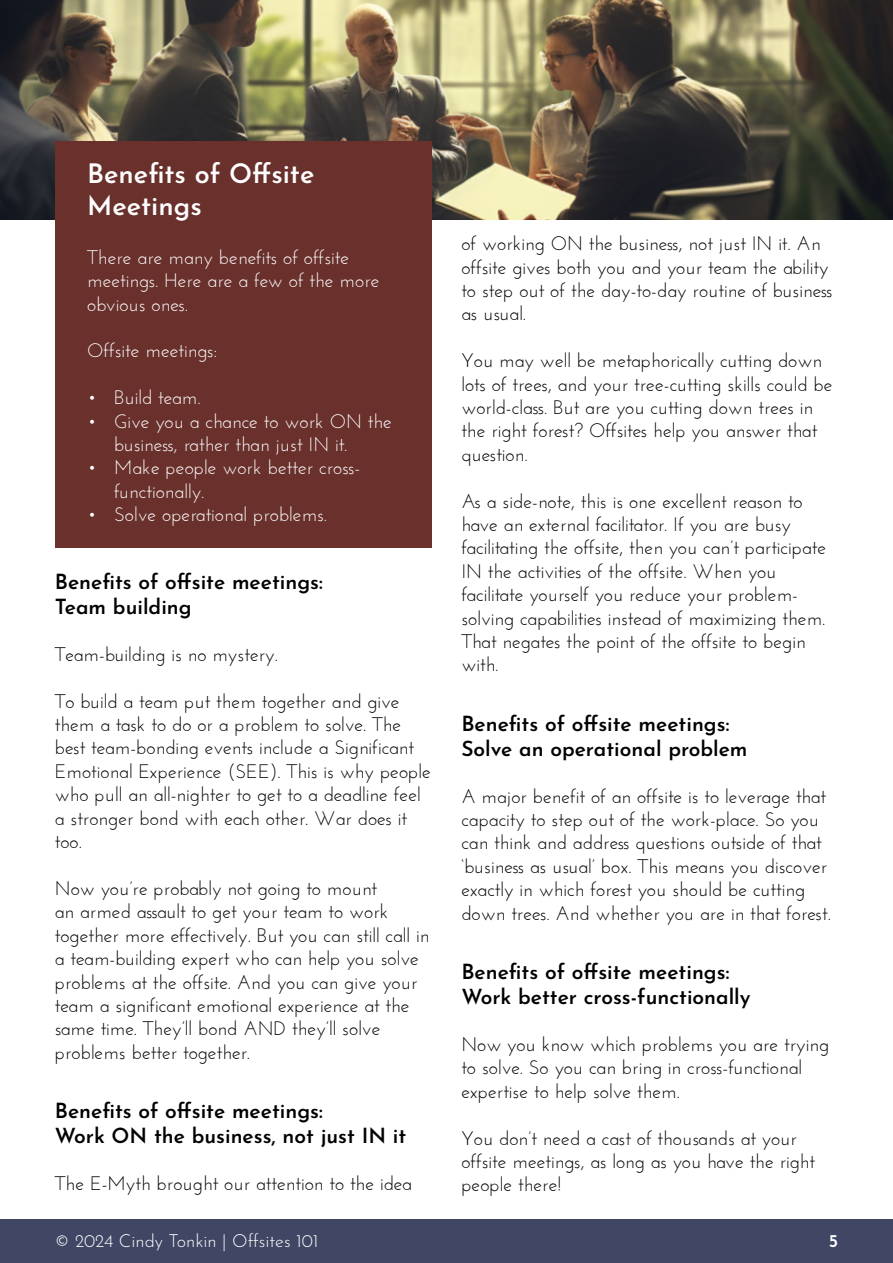
<style>
.page{position:relative;width:893px;height:1263px;background:#fff}
.page>*{position:absolute;margin:0;border:0;box-sizing:border-box;transform-origin:0 0}
.t1{font:600 27px/32.4px "Josefin Sans";color:#fff}
.t2{font:600 21px/25.2px "Josefin Sans";color:#000}
.t3{font:19.5px/23.4px "Josefin Sans";color:#000}
.t4{font:19.5px/23.4px "Josefin Sans";color:#fff}
.t5{font:300 18px "Josefin Sans";color:#fff}
.t6{font:600 18px "Josefin Sans";color:#fff}
.s1{font-size:21px}
</style>
<div class="page">
<div style="left:0;top:1219px;width:893px;height:44px;background:#404664"></div>
<img style="left:0;top:0;width:893px;height:219px">
<div style="left:55px;top:141px;width:377px;height:407px;background:#69302c"></div>
<h1 class="t1" style="left:87px;top:155px;width:229px">Benefits of Offsite<br>Meetings</h1>
<p class="t4" style="left:87px;top:245px;width:294px">There are many benefits of offsite meetings. Here are a few of the more obvious ones.</p>
<p class="t4" style="left:87px;top:339px;width:131px">Offsite meetings:</p>
<p class="t4" style="left:87px;top:385px;width:115px"><span class="s1">•</span> Build team.</p>
<p class="t4" style="left:114px;top:409px;width:279px;text-indent:-27px"><span class="s1">•</span> Give you a chance to work ON the business, rather than just IN it.</p>
<p class="t4" style="left:114px;top:456px;width:248px;text-indent:-27px"><span class="s1">•</span> Make people work better cross&shy;functionally.</p>
<p class="t4" style="left:87px;top:502px;width:241px"><span class="s1">•</span> Solve operational problems.</p>
<p class="t2" style="left:55px;top:567px;width:270px">Benefits of offsite meetings:<br>Team building</p>
<p class="t3" style="left:55px;top:642px;width:225px">Team-building is no mystery.</p>
<p class="t3" style="left:55px;top:689px;width:378px">To build a team put them together and give them a task to do or a problem to solve. The best team-bonding events include a Significant Emotional Experience (SEE). This is why people who pull an all-nighter to get to a deadline feel a stronger bond with each other. War does it too.</p>
<p class="t3" style="left:55px;top:876px;width:376px">Now you’re probably not going to mount<br>an armed assault to get your team to work together more effectively. But you can still call in a team-building expert who can help you solve problems at the offsite. And you can give your team a significant emotional experience at the same time. They’ll bond AND they’ll solve problems better together.</p>
<p class="t2" style="left:55px;top:1096px;width:353px">Benefits of offsite meetings:<br>Work ON the business, not just IN it</p>
<p class="t3" style="left:55px;top:1171px;width:359px">The E-Myth brought our attention to the idea</p>
<p class="t3" style="left:461px;top:231px;width:373px">of working ON the business, not just IN it. An offsite gives both you and your team the ability to step out of the day-to-day routine of business as usual.</p>
<p class="t3" style="left:461px;top:348px;width:373px">You may well be metaphorically cutting down lots of trees, and your tree-cutting skills could be world-class. But are you cutting down trees in the right forest? Offsites help you answer that question.</p>
<p class="t3" style="left:461px;top:489px;width:366px">As a side-note, this is one excellent reason to have an external facilitator. If you are busy facilitating the offsite, then you can’t participate IN the activities of the offsite. When you facilitate yourself you reduce your problem&shy;solving capabilities instead of maximizing them.<br>That negates the point of the offsite to begin with.</p>
<p class="t2" style="left:461px;top:709px;width:288px">Benefits of offsite meetings:<br>Solve an operational problem</p>
<p class="t3" style="left:461px;top:784px;width:371px">A major benefit of an offsite is to leverage that capacity to step out of the work-place. So you can think and address questions outside of that ‘business as usual’ box. This means you discover exactly in which forest you should be cutting down trees. And whether you are in that forest.</p>
<p class="t2" style="left:461px;top:957px;width:291px">Benefits of offsite meetings:<br>Work better cross-functionally</p>
<p class="t3" style="left:461px;top:1032px;width:369px">Now you know which problems you are trying to solve. So you can bring in cross-functional expertise to help solve them.</p>
<p class="t3" style="left:461px;top:1126px;width:355px">You don’t need a cast of thousands at your offsite meetings, as long as you have the right people there!</p>
<p class="t5" style="left:55px;top:1227px;width:265px">© 2024 Cindy Tonkin | Offsites 101</p>
<p class="t6" style="left:829px;top:1227px;width:11px">5</p>
</div>
